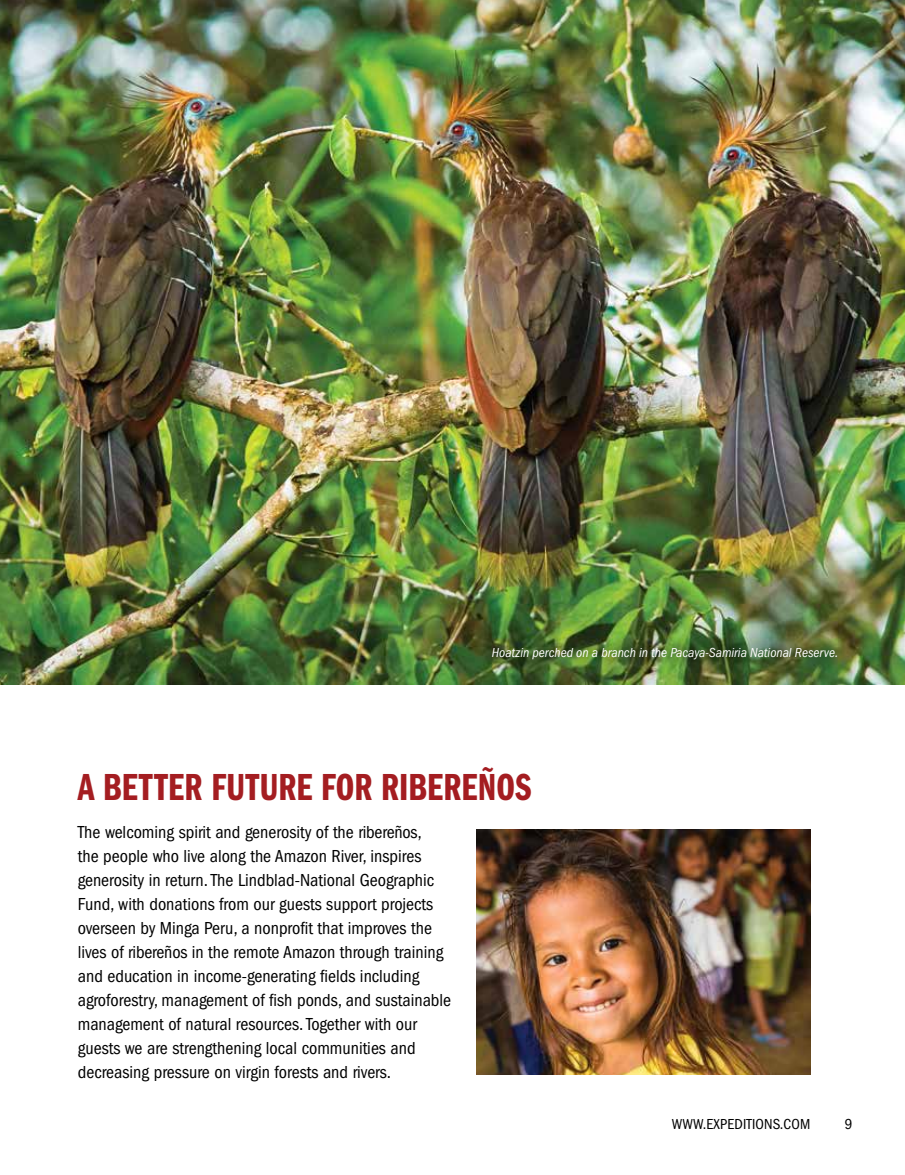
<style>
.page{position:relative;width:905px;height:1175px;background:#fff}
.page>*{position:absolute;margin:0;border:0;box-sizing:border-box;transform-origin:0 0}
.t1{font:39px "ITC Franklin Gothic Std Dm Cp";letter-spacing:.005em;color:#a41d21}
.t2{font:condensed 18px/24px "ITC Franklin Gothic Std";color:#000}
.t3{font:condensed 15px "ITC Franklin Gothic Std";letter-spacing:.01em;color:#000}
.t4{font:italic condensed 13.5px "ITC Franklin Gothic Std";color:#fff}
</style>
<div class="page">
<img style="left:0;top:0;width:904px;height:684px">
<img style="left:480px;top:635px;width:368px;height:35px">
<img style="left:476px;top:829px;width:334px;height:245px">
<p class="t4" style="left:492px;top:644px;width:348px">Hoatzin perched on a branch in the Pacaya-Samiria National Reserve.</p>
<h1 class="t1" style="left:78px;top:765px;width:455px">A BETTER FUTURE FOR RIBEREÑOS</h1>
<p class="t2" style="left:78px;top:820px;width:375px">The welcoming spirit and generosity of the ribereños,<br>the people who live along the Amazon River, inspires generosity in return. The Lindblad-National Geographic Fund, with donations from our guests support projects overseen by Minga Peru, a nonprofit that improves the lives of ribereños in the remote Amazon through training and education in income-generating fields including agroforestry, management of fish ponds, and sustainable management of natural resources. Together with our guests we are strengthening local communities and decreasing pressure on virgin forests and rivers.</p>
<p class="t3" style="left:672px;top:1115px;width:140px">WWW.EXPEDITIONS.COM</p>
<p class="t3" style="left:844px;top:1115px;width:9px">9</p>
</div>
